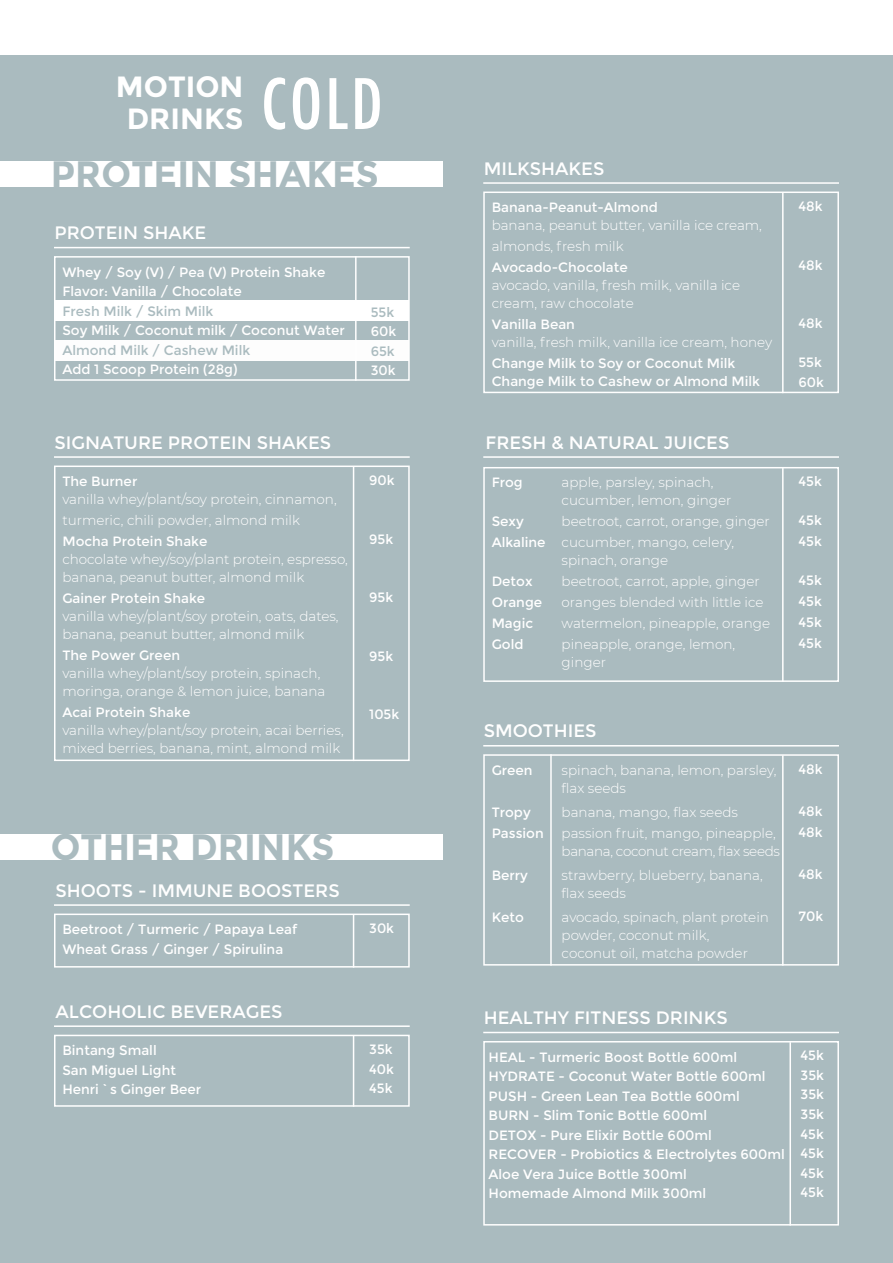
<style>
.page{position:relative;width:893px;height:1263px;background:#aabbbf}
.page>*{position:absolute;margin:0;border:0;box-sizing:border-box;transform-origin:0 0}
.t1{font:500 condensed 67.5px "Futura";color:#fff}
.t2{font:700 36.75px "Montserrat";letter-spacing:.005em;color:#aabbbf}
.t3{font:700 29.25px "Montserrat";color:#fff}
.t4{font:18px "Montserrat";color:#fff}
.t5{font:300 13.5px/18px "Montserrat";color:#fff}
.t6{font:13.5px "Montserrat";color:#fff}
.t7{font:13.5px "Montserrat";color:#aabbbf}
.s1{font-weight:400}
</style>
<div class="page">
<div style="left:55px;top:301px;width:354px;height:20px;background:#fff"></div>
<div style="left:55px;top:340px;width:354px;height:20px;background:#fdfdfd"></div>
<hr style="left:54px;top:247px;width:356px;height:1px;background:#fff">
<div style="left:54px;top:256px;width:356px;height:125px;border:2px solid #fff"></div>
<hr style="left:355px;top:256px;width:2px;height:125px;background:#fff">
<div style="left:0;top:0;width:893px;height:54px;background:#fff"></div>
<hr style="left:483px;top:1032px;width:356px;height:1px;background:#fff">
<div style="left:483px;top:1041px;width:356px;height:184px;border:2px solid #fff"></div>
<hr style="left:789px;top:1042px;width:2px;height:183px;background:#fff">
<hr style="left:54px;top:904px;width:356px;height:2px;background:#fff">
<div style="left:54px;top:913px;width:356px;height:54px;border:2px solid #fff"></div>
<hr style="left:353px;top:915px;width:1px;height:52px;background:#fff">
<hr style="left:54px;top:1025px;width:356px;height:2px;background:#fff">
<div style="left:54px;top:1035px;width:356px;height:72px;border:2px solid #fff"></div>
<hr style="left:353px;top:1036px;width:1px;height:71px;background:#fff">
<hr style="left:54px;top:456px;width:356px;height:2px;background:#fff">
<div style="left:54px;top:465px;width:356px;height:296px;border:2px solid #fff"></div>
<hr style="left:353px;top:467px;width:1px;height:294px;background:#fff">
<hr style="left:483px;top:182px;width:356px;height:2px;background:#fff">
<div style="left:483px;top:192px;width:356px;height:201px;border:2px solid #fff"></div>
<hr style="left:782px;top:193px;width:2px;height:200px;background:#fff">
<hr style="left:483px;top:745px;width:356px;height:1px;background:#fff">
<div style="left:483px;top:754px;width:356px;height:211px;border:2px solid #fff"></div>
<hr style="left:782px;top:755px;width:2px;height:210px;background:#fff">
<hr style="left:550px;top:754px;width:2px;height:211px;background:#fff">
<hr style="left:483px;top:456px;width:356px;height:2px;background:#fff">
<div style="left:483px;top:467px;width:356px;height:215px;border:2px solid #fff"></div>
<hr style="left:782px;top:468px;width:2px;height:214px;background:#fff">
<div style="left:0;top:162px;width:443px;height:25px;background:#fff"></div>
<div style="left:0;top:834px;width:443px;height:26px;background:#fff"></div>
<p class="t3" style="left:116px;top:69px;width:129px">MOTION</p>
<p class="t3" style="left:127px;top:101px;width:118px">DRINKS</p>
<p class="t1" style="left:261px;top:61px;width:123px">COLD</p>
<p class="t2" style="left:51px;top:152px;width:330px">PROTEIN SHAKES</p>
<p class="t4" style="left:54px;top:222px;width:153px">PROTEIN SHAKE</p>
<p class="t6" style="left:62px;top:264px;width:264px">Whey / Soy (V) / Pea (V) Protein Shake</p>
<p class="t6" style="left:62px;top:283px;width:181px">Flavor: Vanilla / Chocolate</p>
<p class="t7" style="left:62px;top:303px;width:152px">Fresh Milk / Skim Milk</p>
<p class="t6" style="left:62px;top:322px;width:284px">Soy Milk / Coconut milk / Coconut Water</p>
<p class="t7" style="left:62px;top:342px;width:189px">Almond Milk / Cashew Milk</p>
<p class="t6" style="left:62px;top:361px;width:177px">Add 1 Scoop Protein (28g)</p>
<p class="t7" style="left:371px;top:304px;width:25px">55k</p>
<p class="t6" style="left:371px;top:324px;width:27px">60k</p>
<p class="t7" style="left:371px;top:343px;width:26px">65k</p>
<p class="t6" style="left:371px;top:363px;width:26px">30k</p>
<p class="t4" style="left:54px;top:432px;width:278px">SIGNATURE PROTEIN SHAKES</p>
<p class="t6" style="left:62px;top:473px;width:76px">The Burner</p>
<p class="t5" style="left:62px;top:490px;width:276px">vanilla whey/plant/soy protein, cinnamon,</p>
<p class="t5" style="left:62px;top:511px;width:239px">turmeric, chili powder, almond milk</p>
<p class="t6" style="left:62px;top:533px;width:147px">Mocha Protein Shake</p>
<p class="t5" style="left:62px;top:550px;width:287px">chocolate whey/soy/plant protein, espresso, banana, peanut butter, almond milk</p>
<p class="t6" style="left:62px;top:590px;width:144px">Gainer Protein Shake</p>
<p class="t5" style="left:62px;top:607px;width:278px">vanilla whey/plant/soy protein, oats, dates, banana, peanut butter, almond milk</p>
<p class="t6" style="left:62px;top:647px;width:119px">The Power Green</p>
<p class="t5" style="left:62px;top:664px;width:259px">vanilla whey/plant/soy protein, spinach,</p>
<p class="t5" style="left:62px;top:682px;width:264px">moringa, orange &amp; lemon juice, banana</p>
<p class="t6" style="left:62px;top:704px;width:129px">Acai Protein Shake</p>
<p class="t5" style="left:62px;top:721px;width:283px">vanilla whey/plant/soy protein, acai berries, mixed berries, banana, mint, almond milk</p>
<p class="t6" style="left:369px;top:472px;width:27px">90k</p>
<p class="t6" style="left:369px;top:531px;width:26px">95k</p>
<p class="t6" style="left:369px;top:589px;width:26px">95k</p>
<p class="t6" style="left:369px;top:648px;width:26px">95k</p>
<p class="t6" style="left:369px;top:706px;width:32px">105k</p>
<p class="t2" style="left:51px;top:825px;width:285px">OTHER DRINKS</p>
<p class="t4" style="left:56px;top:880px;width:286px">SHOOTS - IMMUNE BOOSTERS</p>
<p class="t6" style="left:62px;top:921px;width:236px">Beetroot / Turmeric / Papaya Leaf</p>
<p class="t6" style="left:62px;top:941px;width:222px">Wheat Grass / Ginger / Spirulina</p>
<p class="t4" style="left:56px;top:1001px;width:229px">ALCOHOLIC BEVERAGES</p>
<p class="t6" style="left:62px;top:1043px;width:96px">Bintang Small</p>
<p class="t6" style="left:62px;top:1062px;width:115px">San Miguel Light</p>
<p class="t6" style="left:62px;top:1082px;width:140px">Henri`s Ginger Beer</p>
<p class="t6" style="left:369px;top:920px;width:26px">30k</p>
<p class="t6" style="left:369px;top:1041px;width:25px">35k</p>
<p class="t6" style="left:369px;top:1061px;width:26px">40k</p>
<p class="t6" style="left:369px;top:1080px;width:25px">45k</p>
<p class="t4" style="left:484px;top:158px;width:122px">MILKSHAKES</p>
<p class="t6" style="left:492px;top:199px;width:168px">Banana-Peanut-Almond</p>
<p class="t5" style="left:492px;top:214px;width:272px;line-height:21px">banana, peanut butter, vanilla ice cream, almonds, fresh milk</p>
<p class="t6" style="left:492px;top:259px;width:138px">Avocado-Chocolate</p>
<p class="t5" style="left:492px;top:276px;width:250px">avocado, vanilla, fresh milk, vanilla ice cream, raw chocolate</p>
<p class="t6" style="left:492px;top:316px;width:85px">Vanilla Bean</p>
<p class="t5" style="left:492px;top:331px;width:282px;line-height:21px">vanilla, fresh milk, vanilla ice cream, honey<br><span class="s1">Change Milk to Soy or Coconut Milk</span></p>
<p class="t6" style="left:492px;top:373px;width:270px">Change Milk to Cashew or Almond Milk</p>
<p class="t4" style="left:485px;top:432px;width:245px">FRESH &amp; NATURAL JUICES</p>
<p class="t6" style="left:492px;top:475px;width:33px">Frog</p>
<p class="t6" style="left:492px;top:514px;width:34px">Sexy</p>
<p class="t6" style="left:492px;top:535px;width:55px">Alkaline</p>
<p class="t6" style="left:492px;top:574px;width:42px">Detox</p>
<p class="t6" style="left:492px;top:595px;width:52px">Orange</p>
<p class="t6" style="left:492px;top:616px;width:43px">Magic</p>
<p class="t6" style="left:492px;top:637px;width:33px">Gold</p>
<p class="t5" style="left:562px;top:473px;width:171px">apple, parsley, spinach, cucumber, lemon, ginger</p>
<p class="t5" style="left:562px;top:512px;width:210px">beetroot, carrot, orange, ginger</p>
<p class="t5" style="left:562px;top:533px;width:174px">cucumber, mango, celery, spinach, orange</p>
<p class="t5" style="left:562px;top:572px;width:200px">beetroot, carrot, apple, ginger</p>
<p class="t5" style="left:562px;top:593px;width:203px">oranges blended with little ice</p>
<p class="t5" style="left:562px;top:614px;width:210px">watermelon, pineapple, orange</p>
<p class="t5" style="left:562px;top:635px;width:175px">pineapple, orange, lemon, ginger</p>
<p class="t6" style="left:798px;top:198px;width:26px">48k</p>
<p class="t6" style="left:798px;top:257px;width:26px">48k</p>
<p class="t6" style="left:798px;top:315px;width:26px">48k</p>
<p class="t6" style="left:798px;top:354px;width:25px">55k</p>
<p class="t6" style="left:798px;top:374px;width:27px">60k</p>
<p class="t6" style="left:798px;top:474px;width:25px">45k</p>
<p class="t6" style="left:798px;top:513px;width:25px">45k</p>
<p class="t6" style="left:798px;top:534px;width:25px">45k</p>
<p class="t6" style="left:798px;top:573px;width:25px">45k</p>
<p class="t6" style="left:798px;top:594px;width:25px">45k</p>
<p class="t6" style="left:798px;top:615px;width:25px">45k</p>
<p class="t6" style="left:798px;top:636px;width:25px">45k</p>
<p class="t4" style="left:484px;top:720px;width:114px">SMOOTHIES</p>
<p class="t6" style="left:492px;top:762px;width:42px">Green</p>
<p class="t6" style="left:492px;top:804px;width:41px">Tropy</p>
<p class="t6" style="left:492px;top:825px;width:54px">Passion</p>
<p class="t6" style="left:492px;top:867px;width:38px">Berry</p>
<p class="t6" style="left:492px;top:909px;width:34px">Keto</p>
<p class="t5" style="left:562px;top:760px;width:216px">spinach, banana, lemon, parsley,</p>
<p class="t5" style="left:562px;top:778px;width:66px">flax seeds</p>
<p class="t5" style="left:562px;top:802px;width:178px">banana, mango, flax seeds</p>
<p class="t5" style="left:562px;top:823px;width:220px">passion fruit, mango, pineapple, banana, coconut cream, flax seeds</p>
<p class="t5" style="left:562px;top:865px;width:203px">strawberry, blueberry, banana, flax seeds</p>
<p class="t5" style="left:562px;top:907px;width:209px">avocado, spinach, plant protein powder, coconut milk,</p>
<p class="t5" style="left:562px;top:943px;width:188px">coconut oil, matcha powder</p>
<p class="t6" style="left:798px;top:761px;width:26px">48k</p>
<p class="t6" style="left:798px;top:803px;width:26px">48k</p>
<p class="t6" style="left:798px;top:824px;width:26px">48k</p>
<p class="t6" style="left:798px;top:866px;width:26px">48k</p>
<p class="t6" style="left:798px;top:908px;width:26px">70k</p>
<p class="t4" style="left:484px;top:1007px;width:245px">HEALTHY FITNESS DRINKS</p>
<p class="t6" style="left:489px;top:1049px;width:250px">HEAL - Turmeric Boost Bottle 600ml</p>
<p class="t6" style="left:489px;top:1068px;width:279px">HYDRATE - Coconut Water Bottle 600ml</p>
<p class="t6" style="left:489px;top:1088px;width:253px">PUSH - Green Lean Tea Bottle 600ml</p>
<p class="t6" style="left:489px;top:1107px;width:220px">BURN - Slim Tonic Bottle 600ml</p>
<p class="t6" style="left:489px;top:1127px;width:225px">DETOX - Pure Elixir Bottle 600ml</p>
<p class="t6" style="left:489px;top:1146px;width:298px">RECOVER - Probiotics &amp; Electrolytes 600ml</p>
<p class="t6" style="left:489px;top:1166px;width:200px">Aloe Vera Juice Bottle 300ml</p>
<p class="t6" style="left:489px;top:1185px;width:219px">Homemade Almond Milk 300ml</p>
<p class="t6" style="left:801px;top:1048px;width:25px">45k</p>
<p class="t6" style="left:801px;top:1067px;width:25px">35k</p>
<p class="t6" style="left:801px;top:1087px;width:25px">35k</p>
<p class="t6" style="left:801px;top:1106px;width:25px">35k</p>
<p class="t6" style="left:801px;top:1126px;width:25px">45k</p>
<p class="t6" style="left:801px;top:1145px;width:25px">45k</p>
<p class="t6" style="left:801px;top:1165px;width:25px">45k</p>
<p class="t6" style="left:801px;top:1184px;width:25px">45k</p>
</div>
